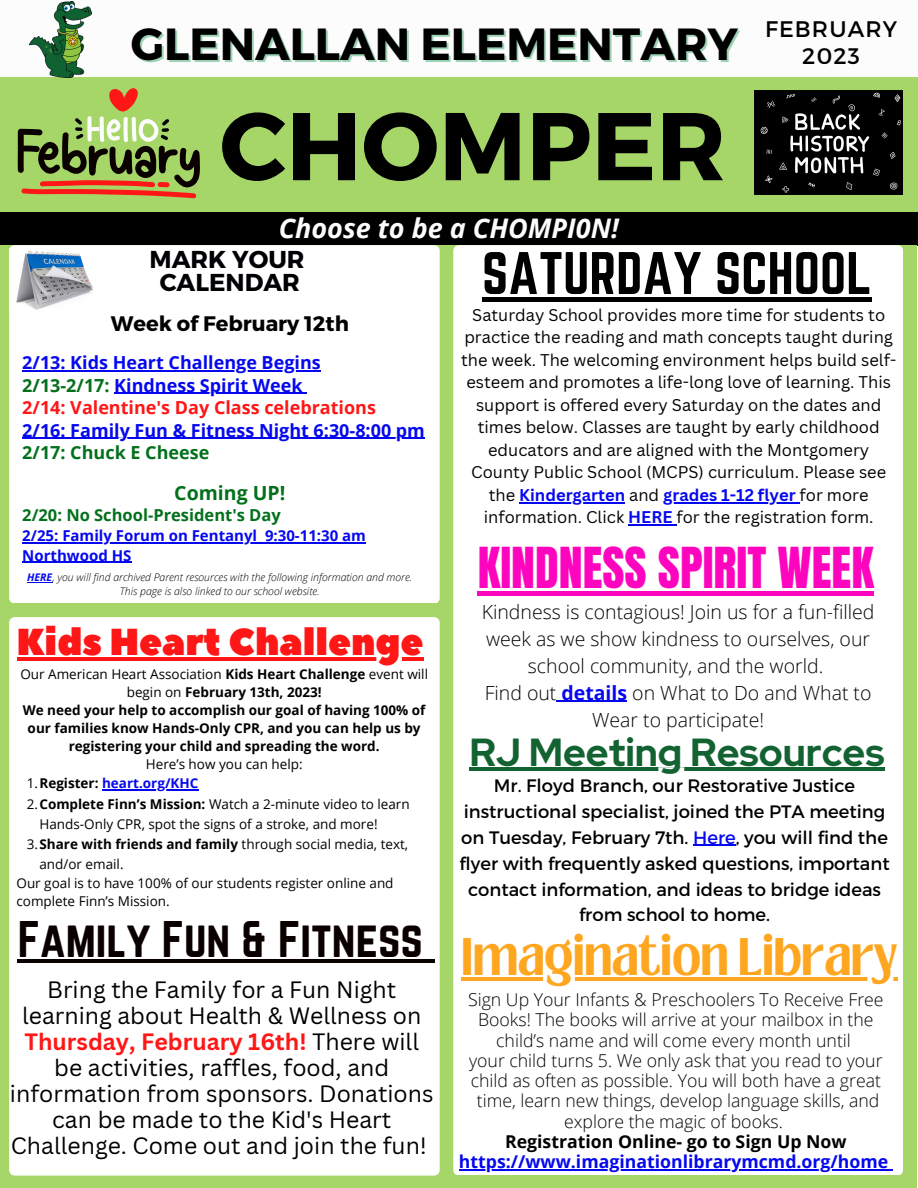
<style>
.page{position:relative;width:918px;height:1188px;background:#fff}
.page>*{position:absolute;margin:0;border:0;box-sizing:border-box;transform-origin:0 0}
.t1{font:700 96px "Montserrat";color:#000}
.t2{font:52.5px "Norwester";color:#000}
.t3{font:48px "Anton";color:#fd05bf}
.t4{font:700 45px "Montserrat";color:#000}
.t5{font:45px "Norwester";color:#0b0000}
.t6{font:700 40.5px "Loubag";color:#fea620}
.t7{font:700 39px "Red Hat Display";color:#136232}
.t8{font:37.5px "Peace Sans";color:#ff1616}
.t9{font:italic 700 27px "Open Sans";color:#fcfcfd}
.t10{font:700 24.45px/23px "Montserrat";color:#010004;text-align:center}
.t11{font:22.95px/25.8px "Canva Sans";color:#000;text-align:center}
.t12{font:22.5px "Montserrat";letter-spacing:.05em;color:#000}
.t13{font:700 21px "Montserrat";color:#000}
.t14{font:300 19.5px/27px "Open Sans";color:#000;text-align:center}
.t15{font:700 19.5px "Open Sans";color:#03701b}
.t16{font:18px/25.8px "Montserrat";color:#000;text-align:center}
.t17{font:700 18px/22.5px "Open Sans";color:#0508ef}
.t18{font:700 18px "Open Sans";color:#03701b}
.t19{font:300 17.7px/20.2px "Open Sans";color:#000;text-align:center}
.t20{font:700 17.7px "Open Sans";color:#0508ef}
.t21{font:700 17.7px "Open Sans";color:#000}
.t22{font:16.5px/22.5px "Canva Sans";color:#000;text-align:center}
.t23{font:700 16.5px "Open Sans";color:#03701b}
.t24{font:700 15px/19.2px "Open Sans";color:#0508ef}
.t25{font:13.5px/18px "Open Sans";color:#000}
.t26{font:700 13.5px/18px "Open Sans";color:#000;text-align:center}
.t27{font:700 13.5px "Open Sans";color:#0508ef}
.t28{font:italic 300 10.5px/14px "Open Sans";color:#000;text-align:center}
.s1{color:#03701b}
.s2{color:#ff1616}
.s3{font-weight:700;color:#0508ef}
.s4{font-weight:400}
.s5{font-weight:400;color:#000}
.s6{color:#000}
.s7{font-weight:700}
.s8{font-weight:700;color:#ff1616}
.s9{color:#0508ef}
</style>
<div class="page">
<div style="left:0;top:77px;width:918px;height:140px;background:#a6d668"></div>
<div style="left:0;top:212px;width:917px;height:33px;background:#000"></div>
<div style="left:0;top:245px;width:917px;height:943px;background:#a6d668"></div>
<div style="left:453px;top:245px;width:450px;height:930px;background:#fff"></div>
<div style="left:9px;top:245px;width:430px;height:357px;background:#fff"></div>
<img style="left:9px;top:249px;width:90px;height:64px">
<div style="left:9px;top:617px;width:430px;height:559px;background:#fff"></div>
<img style="left:30px;top:1px;width:61px;height:77px">
<img style="left:754px;top:90px;width:149px;height:105px">
<svg style="left:18px;top:88px;width:182px;height:110px"></svg>
<hr style="left:22px;top:370px;width:299px;height:2px;background:#0508ef">
<hr style="left:114px;top:393px;width:189px;height:1px;background:#0508ef">
<hr style="left:22px;top:438px;width:403px;height:1px;background:#0508ef">
<hr style="left:22px;top:543px;width:235px;height:1px;background:#0508ef">
<hr style="left:265px;top:543px;width:101px;height:1px;background:#0508ef">
<hr style="left:22px;top:562px;width:109px;height:1px;background:#0508ef">
<hr style="left:459px;top:1169px;width:429px;height:1px;background:#0508ef">
<div style="left:478px;top:591px;width:396px;height:5px;background:#fd05bf"></div>
<hr style="left:556px;top:701px;width:71px;height:1px;background:#0508ef">
<hr style="left:461px;top:977px;width:437px;height:3px;background:#fea620">
<hr style="left:102px;top:789px;width:97px;height:2px;background:#0508ef">
<hr style="left:17px;top:657px;width:407px;height:4px;background:#ff1616">
<svg style="left:27px;top:582px;width:25px;height:1px"></svg>
<hr style="left:18px;top:959px;width:405px;height:4px;background:#0b0000">
<hr style="left:423px;top:959px;width:11px;height:4px;background:#0b0000">
<div style="left:482px;top:297px;width:390px;height:5px;background:#000"></div>
<hr style="left:519px;top:502px;width:106px;height:1px;background:#0508ef">
<hr style="left:663px;top:502px;width:137px;height:1px;background:#0508ef">
<hr style="left:628px;top:525px;width:48px;height:1px;background:#0508ef">
<hr style="left:469px;top:768px;width:415px;height:3px;background:#136232">
<hr style="left:693px;top:845px;width:43px;height:1px;background:#0508ef">
<h3 class="t4" style="left:131px;top:15px;width:609px">GLENALLAN ELEMENTARY</h3>
<h1 class="t1" style="left:220px;top:84px;width:507px">CHOMPER</h1>
<h3 class="t9" style="left:279px;top:209px;width:342px">Choose to be a CHOMPI0N!</h3>
<h3 class="t12" style="left:765px;top:15px;width:134px">FEBRUARY</h3>
<h3 class="t12" style="left:802px;top:42px;width:59px">2023</h3>
<h3 class="t10" style="left:150px;top:247px;width:157px">MARK YOUR<br>CALENDAR</h3>
<p class="t13" style="left:111px;top:310px;width:240px">Week of February 12th</p>
<p class="t17" style="left:22px;top:351px;width:355px">2/13: Kids Heart Challenge Begins<br><span class="s1">2/13-2/17:</span> Kindness Spirit Week<br><span class="s2">2/14: Valentine's Day Class celebrations</span></p>
<p class="t17" style="left:22px;top:419px;width:404px">2/16: Family Fun &amp; Fitness Night 6:30-8:00 pm</p>
<p class="t18" style="left:22px;top:440px;width:189px">2/17: Chuck E Cheese</p>
<p class="t15" style="left:174px;top:479px;width:113px">Coming UP!</p>
<p class="t23" style="left:22px;top:504px;width:260px">2/20: No School-President's Day</p>
<p class="t24" style="left:22px;top:526px;width:345px">2/25: Family Forum on Fentanyl 9:30-11:30 am<br>Northwood HS</p>
<p class="t28" style="left:27px;top:570px;width:387px"><span class="s3">HERE</span>, you will find archived Parent resources with the following information and more.<br>This page is also linked to our school website.</p>
<h3 class="t8" style="left:17px;top:617px;width:408px">Kids Heart Challenge</h3>
<p class="t26" style="left:20px;top:665px;width:409px"><span class="s4">Our American Heart Association</span> Kids Heart Challenge <span class="s4">event will begin on</span> February 13th, 2023!<br>We need your help to accomplish our goal of having 100% of our families know Hands-Only CPR, and you can help us by registering your child and spreading the word.</p>
<p class="t25" style="left:146px;top:755px;width:158px">Here’s how you can help:</p>
<p class="t27" style="left:27px;top:774px;width:173px"><span class="s5">1.</span><span class="s6">Register:</span> heart.org/KHC</p>
<p class="t25" style="left:27px;top:794px;width:384px">2.<span class="s7">Complete Finn’s Mission:</span> Watch a 2-minute video to learn</p>
<p class="t25" style="left:39px;top:815px;width:340px">Hands-Only CPR, spot the signs of a stroke, and more!</p>
<p class="t25" style="left:27px;top:835px;width:383px">3.<span class="s7">Share with friends and family</span> through social media, text,</p>
<p class="t25" style="left:39px;top:855px;width:86px">and/or email.</p>
<p class="t25" style="left:17px;top:874px;width:379px">Our goal is to have 100% of our students register online and complete Finn’s Mission.</p>
<h3 class="t5" style="left:18px;top:912px;width:407px">Family Fun &amp; Fitness</h3>
<p class="t11" style="left:10px;top:977px;width:425px">Bring the Family for a Fun Night learning about Health &amp; Wellness on <span class="s8">Thursday, February 16th!</span> There will be activities, raffles, food, and information from sponsors. Donations can be made to the Kid's Heart Challenge. Come out and join the fun!</p>
<h2 class="t2" style="left:482px;top:242px;width:391px">SATURDAY SCHOOL</h2>
<p class="t22" style="left:461px;top:303px;width:437px">Saturday School provides more time for students to practice the reading and math concepts taught during the week. The welcoming environment helps build self&shy;esteem and promotes a life-long love of learning. This support is offered every Saturday on the dates and times below. Classes are taught by early childhood educators and are aligned with the Montgomery County Public School (MCPS) curriculum. Please see the <span class="s3">Kindergarten</span> and <span class="s3">grades 1-12 flyer</span> for more information. Click <span class="s3">HERE</span> for the registration form.</p>
<h3 class="t3" style="left:478px;top:533px;width:398px">KINDNESS SPIRIT WEEK</h3>
<p class="t14" style="left:482px;top:598px;width:394px">Kindness is contagious! Join us for a fun-filled week as we show kindness to ourselves, our school community, and the world.<br>Find out <span class="s3">details</span> on What to Do and What to Wear to participate!</p>
<h3 class="t7" style="left:469px;top:726px;width:417px">RJ Meeting Resources</h3>
<p class="t16" style="left:459px;top:772px;width:432px">Mr. Floyd Branch, our Restorative Justice instructional specialist, joined the PTA meeting on Tuesday, February 7th. <span class="s9">Here</span>, you will find the flyer with frequently asked questions, important contact information, and ideas to bridge ideas from school to home.</p>
<h3 class="t6" style="left:461px;top:924px;width:438px">Imagination Library</h3>
<p class="t19" style="left:468px;top:989px;width:417px">Sign Up Your Infants &amp; Preschoolers To Receive Free Books! The books will arrive at your mailbox in the child’s name and will come every month until<br>your child turns 5. We only ask that you read to your child as often as possible. You will both have a great time, learn new things, develop language skills, and explore the magic of books.</p>
<p class="t21" style="left:505px;top:1129px;width:343px">Registration Online- go to Sign Up Now</p>
<p class="t20" style="left:459px;top:1149px;width:431px">https://www.imaginationlibrarymcmd.org/home</p>
</div>
